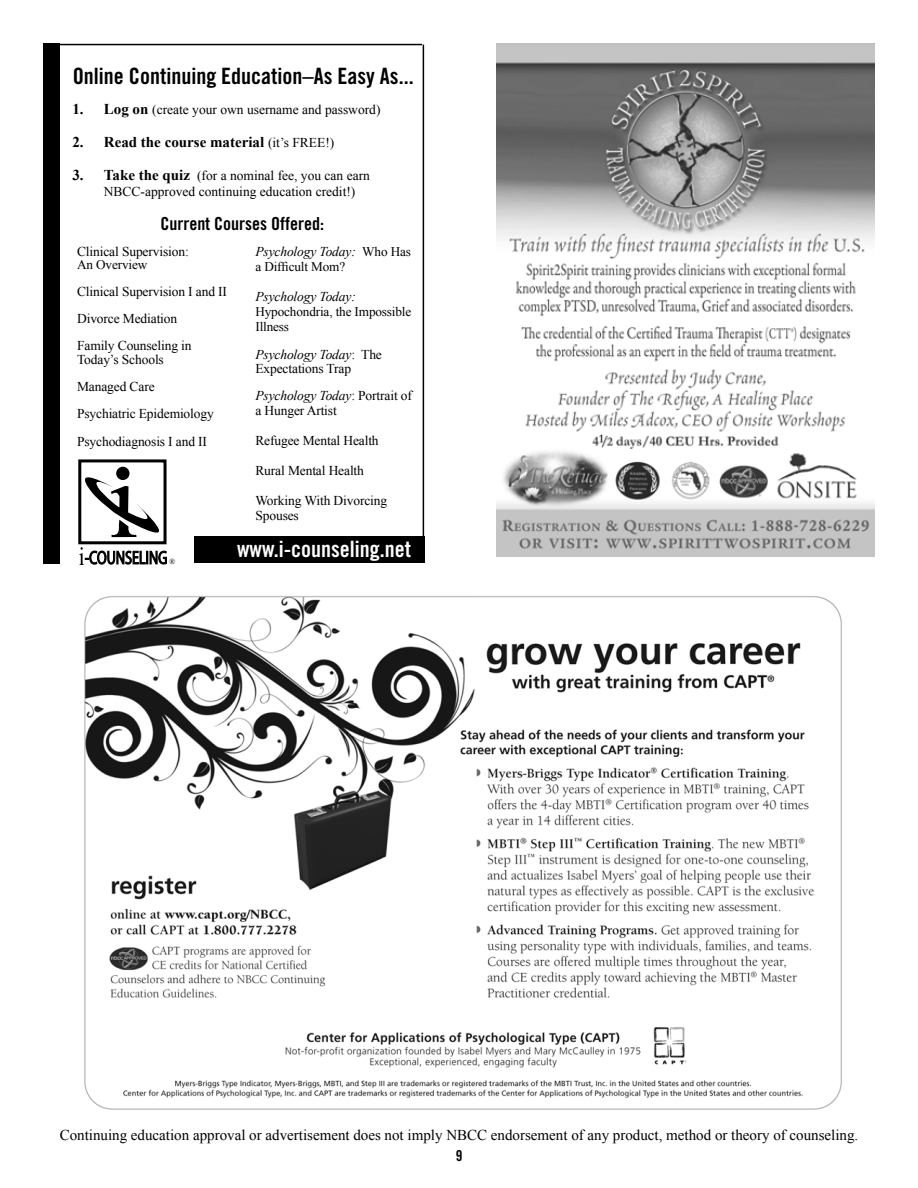
<style>
.page{position:relative;width:918px;height:1188px;background:#fff}
.page>*{position:absolute;margin:0;border:0;box-sizing:border-box;transform-origin:0 0}
.t1{font:22.5px "Trade Gothic Bold Cond Twenty";color:#000}
.t2{font:22.5px "Trade Gothic Bold Cond Twenty";color:#fff}
.t3{font:18px "Trade Gothic Bold Cond Twenty";color:#000}
.t4{font:15px "Times New Roman";color:#000}
.t5{font:700 15px "Times New Roman";color:#000}
.t6{font:13.5px/27px "Times New Roman";letter-spacing:-.01em;color:#000}
.t7{font:italic 13.5px "Times New Roman";letter-spacing:-.01em;color:#000}
.t8{font:13.2px/15px "Times New Roman";letter-spacing:-.01em;color:#000}
.t9{font:7.65px "Times New Roman";color:#000}
.s1{font-weight:700;font-size:15px}
.s2{font-weight:400;font-size:13.5px}
.s3{font-style:normal;font-size:13.2px}
.s4{font-style:italic}
</style>
<div class="page">
<div style="left:195px;top:537px;width:230px;height:26px;background:#000"></div>
<div style="left:43px;top:43px;width:17px;height:520px;background:#000"></div>
<hr style="left:423px;top:45px;width:1px;height:494px;background:#000">
<hr style="left:45px;top:44px;width:377px;height:1px;background:#000">
<div style="left:78px;top:459px;width:89px;height:85px;border:3px solid #000"></div>
<svg style="left:78px;top:462px;width:117px;height:103px"></svg>
<img style="left:497px;top:43px;width:378px;height:513px">
<img style="left:84px;top:596px;width:758px;height:514px">
<h1 class="t1" style="left:73px;top:62px;width:343px">Online Continuing Education–As Easy As...</h1>
<p class="t6" style="left:72px;top:95px;width:310px"><span class="s1">1. Log on</span> (create your own username and password)</p>
<p class="t5" style="left:72px;top:131px;width:263px">2. Read the course material <span class="s2">(it’s FREE!)</span></p>
<p class="t6" style="left:104px;top:167px;width:268px;line-height:16.5px;text-indent:-31px"><span class="s1">3. Take the quiz</span> (for a nominal fee, you can earn<br>NBCC-approved continuing education credit!)</p>
<h2 class="t3" style="left:160px;top:213px;width:165px">Current Courses Offered:</h2>
<p class="t6" style="left:77px;top:237px;width:113px">Clinical Supervision:</p>
<p class="t8" style="left:77px;top:257px;width:72px">An Overview</p>
<p class="t6" style="left:77px;top:278px;width:151px">Clinical Supervision I and II<br>Divorce Mediation<br>Family Counseling in</p>
<p class="t6" style="left:77px;top:345px;width:138px">Today’s Schools<br>Managed Care<br>Psychiatric Epidemiology</p>
<p class="t6" style="left:77px;top:428px;width:132px">Psychodiagnosis I and II</p>
<p class="t7" style="left:255px;top:242px;width:157px">Psychology Today: <span class="s3">Who Has</span></p>
<p class="t8" style="left:255px;top:258px;width:91px">a Difficult Mom?</p>
<p class="t7" style="left:255px;top:287px;width:102px">Psychology Today:</p>
<p class="t8" style="left:255px;top:303px;width:157px">Hypochondria, the Impossible<br>Illness</p>
<p class="t6" style="left:255px;top:348px;width:128px;line-height:13.5px"><span class="s4">Psychology Today</span>: The<br>Expectations Trap</p>
<p class="t6" style="left:255px;top:387px;width:158px;line-height:15px"><span class="s4">Psychology Today</span>: Portrait of a Hunger Artist</p>
<p class="t6" style="left:255px;top:426px;width:125px">Refugee Mental Health</p>
<p class="t6" style="left:255px;top:456px;width:110px">Rural Mental Health</p>
<p class="t6" style="left:255px;top:492px;width:133px;line-height:15px">Working With Divorcing<br>Spouses</p>
<h1 class="t2" style="left:237px;top:535px;width:176px">www.i-counseling.net</h1>
<p class="t9" style="left:169px;top:556px;width:7px">®</p>
<p class="t4" style="left:60px;top:1125px;width:800px">Continuing education approval or advertisement does not imply NBCC endorsement of any product, method or theory of counseling.</p>
</div>
